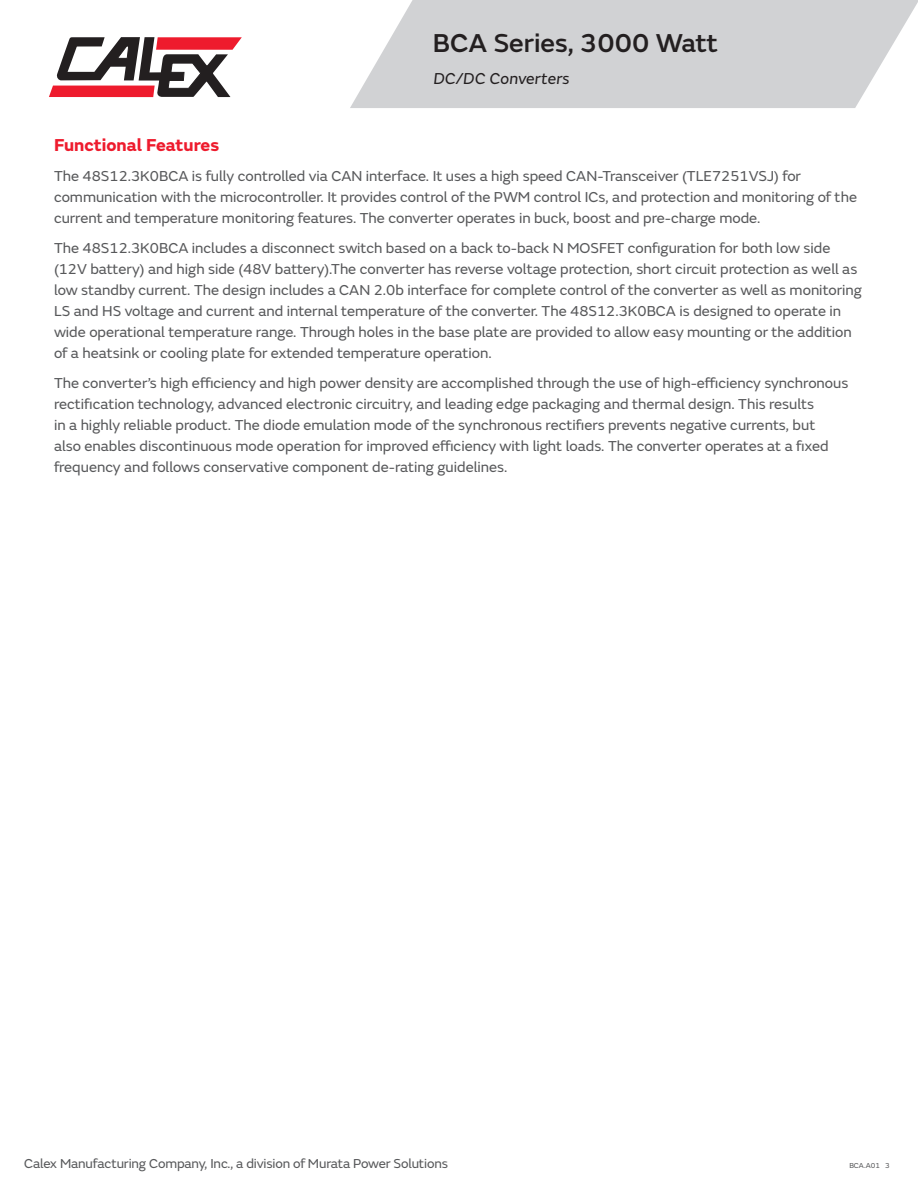
<style>
.page{position:relative;width:918px;height:1188px;background:#fff}
.page>*{position:absolute;margin:0;border:0;box-sizing:border-box;transform-origin:0 0}
.t1{font:500 27px "FS Emeric";color:#231f20}
.a-head_red{font:700 18px "FS Emeric";color:#ee1b2d}
.t2{font:italic 16.5px "FS Emeric";letter-spacing:.01em;color:#231f20}
.body{font:15px/21px "FS Emeric";color:#57585a}
.t3{font:13.5px "FS Emeric";letter-spacing:-.01em;color:#57585a}
.t4{font:7.5px "FS Emeric";color:#57585a}
</style>
<div class="page">
<svg style="left:350px;top:0;width:568px;height:108px;background:#d6d6d8"></svg>
<svg style="left:49px;top:37px;width:193px;height:60px"></svg>
<h1 class="t1" style="left:433px;top:23px;width:287px">BCA Series, 3000 Watt</h1>
<p class="t2" style="left:434px;top:67px;width:138px">DC/DC Converters</p>
<p class="a-head_red" style="left:54px;top:131px;width:167px">Functional Features</p>
<p class="body" style="left:54px;top:165px;width:805px">The 48S12.3K0BCA is fully controlled via CAN interface. It uses a high speed CAN-Transceiver (TLE7251VSJ) for communication with the microcontroller. It provides control of the PWM control ICs, and protection and monitoring of the current and temperature monitoring features. The converter operates in buck, boost and pre-charge mode.</p>
<p class="body" style="left:54px;top:237px;width:809px">The 48S12.3K0BCA includes a disconnect switch based on a back to-back N MOSFET configuration for both low side (12V battery) and high side (48V battery).The converter has reverse voltage protection, short circuit protection as well as low standby current. The design includes a CAN 2.0b interface for complete control of the converter as well as monitoring LS and HS voltage and current and internal temperature of the converter. The 48S12.3K0BCA is designed to operate in wide operational temperature range. Through holes in the base plate are provided to allow easy mounting or the addition of a heatsink or cooling plate for extended temperature operation.</p>
<p class="body" style="left:54px;top:372px;width:796px">The converter’s high efficiency and high power density are accomplished through the use of high-efficiency synchronous rectification technology, advanced electronic circuitry, and leading edge packaging and thermal design. This results<br>in a highly reliable product. The diode emulation mode of the synchronous rectifiers prevents negative currents, but<br>also enables discontinuous mode operation for improved efficiency with light loads. The converter operates at a fixed frequency and follows conservative component de-rating guidelines.</p>
<p class="t3" style="left:24px;top:1154px;width:425px">Calex Manufacturing Company, Inc., a division of Murata Power Solutions</p>
<p class="t4" style="left:849px;top:1160px;width:42px">BCA.A01 3</p>
</div>
